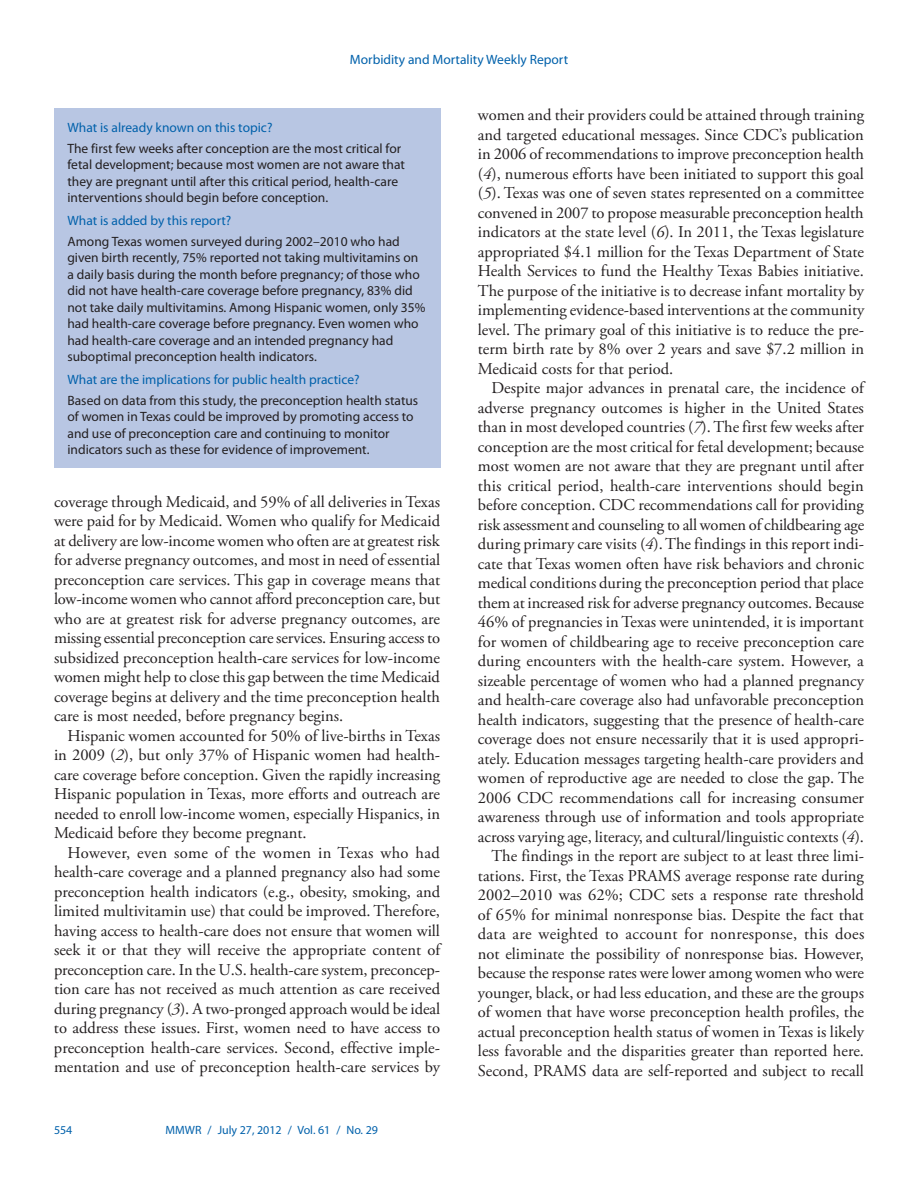
<style>
.page{position:relative;width:918px;height:1188px;background:#fff}
.page>*{position:absolute;margin:0;border:0;box-sizing:border-box;transform-origin:0 0}
.body_copy{font:16.5px/19.5px "Adobe Garamond Pro";color:#231f20;text-align:justify}
.fb_answer{font:13.5px/16.5px "Myriad Pro";color:#231f20}
.fb_question{font:13.5px "Myriad Pro";color:#0161ab}
.t1{font:12px "Myriad Pro";color:#0161ab}
.s1{font-style:italic}
</style>
<div class="page">
<div style="left:54px;top:108px;width:386px;height:360px;background:#b8c6e3"></div>
<p class="fb_question" style="left:350px;top:51px;width:220px">Morbidity and Mortality Weekly Report</p>
<p class="fb_question" style="left:68px;top:119px;width:206px">What is already known on this topic?</p>
<p class="fb_answer" style="left:68px;top:140px;width:339px">The first few weeks after conception are the most critical for fetal development; because most women are not aware that they are pregnant until after this critical period, health-care interventions should begin before conception.</p>
<p class="fb_question" style="left:68px;top:212px;width:165px">What is added by this report?</p>
<p class="fb_answer" style="left:68px;top:233px;width:359px">Among Texas women surveyed during 2002–2010 who had given birth recently, 75% reported not taking multivitamins on a daily basis during the month before pregnancy; of those who did not have health-care coverage before pregnancy, 83% did not take daily multivitamins. Among Hispanic women, only 35% had health-care coverage before pregnancy. Even women who had health-care coverage and an intended pregnancy had suboptimal preconception health indicators.</p>
<p class="fb_question" style="left:68px;top:371px;width:294px">What are the implications for public health practice?</p>
<p class="fb_answer" style="left:68px;top:392px;width:352px">Based on data from this study, the preconception health status of women in Texas could be improved by promoting access to and use of preconception care and continuing to monitor indicators such as these for evidence of improvement.</p>
<p class="body_copy" style="left:54px;top:492px;width:388px">coverage through Medicaid, and 59% of all deliveries in Texas were paid for by Medicaid. Women who qualify for Medicaid at delivery are low-income women who often are at greatest risk for adverse pregnancy outcomes, and most in need of essential preconception care services. This gap in coverage means that low-income women who cannot afford preconception care, but who are at greatest risk for adverse pregnancy outcomes, are missing essential preconception care services. Ensuring access to subsidized preconception health-care services for low-income women might help to close this gap between the time Medicaid coverage begins at delivery and the time preconception health care is most needed, before pregnancy begins.</p>
<p class="body_copy" style="left:54px;top:726px;width:388px;text-indent:13px">Hispanic women accounted for 50% of live-births in Texas in 2009 (<span class="s1">2</span>), but only 37% of Hispanic women had health&shy;care coverage before conception. Given the rapidly increasing Hispanic population in Texas, more efforts and outreach are needed to enroll low-income women, especially Hispanics, in Medicaid before they become pregnant.</p>
<p class="body_copy" style="left:54px;top:843px;width:388px;text-indent:13px">However, even some of the women in Texas who had health-care coverage and a planned pregnancy also had some preconception health indicators (e.g., obesity, smoking, and limited multivitamin use) that could be improved. Therefore, having access to health-care does not ensure that women will seek it or that they will receive the appropriate content of preconception care. In the U.S. health-care system, preconcep&shy;tion care has not received as much attention as care received during pregnancy (<span class="s1">3</span>). A two-pronged approach would be ideal to address these issues. First, women need to have access to preconception health-care services. Second, effective imple&shy;mentation and use of preconception health-care services by</p>
<p class="t1" style="left:54px;top:1123px;width:20px">554</p>
<p class="t1" style="left:166px;top:1123px;width:214px">MMWR / July 27, 2012 / Vol. 61 / No. 29</p>
<p class="body_copy" style="left:478px;top:106px;width:388px">women and their providers could be attained through training and targeted educational messages. Since CDC’s publication in 2006 of recommendations to improve preconception health (<span class="s1">4</span>), numerous efforts have been initiated to support this goal (<span class="s1">5</span>). Texas was one of seven states represented on a committee convened in 2007 to propose measurable preconception health indicators at the state level (<span class="s1">6</span>). In 2011, the Texas legislature appropriated $4.1 million for the Texas Department of State Health Services to fund the Healthy Texas Babies initiative.<br>The purpose of the initiative is to decrease infant mortality by implementing evidence-based interventions at the community level. The primary goal of this initiative is to reduce the pre&shy;term birth rate by 8% over 2 years and save $7.2 million in Medicaid costs for that period.</p>
<p class="body_copy" style="left:478px;top:379px;width:388px;text-indent:13px">Despite major advances in prenatal care, the incidence of adverse pregnancy outcomes is higher in the United States than in most developed countries (<span class="s1">7</span>). The first few weeks after conception are the most critical for fetal development; because most women are not aware that they are pregnant until after this critical period, health-care interventions should begin before conception. CDC recommendations call for providing risk assessment and counseling to all women of childbearing age during primary care visits (<span class="s1">4</span>). The findings in this report indi&shy;cate that Texas women often have risk behaviors and chronic medical conditions during the preconception period that place them at increased risk for adverse pregnancy outcomes. Because 46% of pregnancies in Texas were unintended, it is important for women of childbearing age to receive preconception care during encounters with the health-care system. However, a sizeable percentage of women who had a planned pregnancy and health-care coverage also had unfavorable preconception health indicators, suggesting that the presence of health-care coverage does not ensure necessarily that it is used appropri&shy;ately. Education messages targeting health-care providers and women of reproductive age are needed to close the gap. The 2006 CDC recommendations call for increasing consumer awareness through use of information and tools appropriate across varying age, literacy, and cultural/linguistic contexts (<span class="s1">4</span>).</p>
<p class="body_copy" style="left:478px;top:847px;width:388px;text-indent:13px">The findings in the report are subject to at least three limi&shy;tations. First, the Texas PRAMS average response rate during 2002–2010 was 62%; CDC sets a response rate threshold of 65% for minimal nonresponse bias. Despite the fact that data are weighted to account for nonresponse, this does not eliminate the possibility of nonresponse bias. However, because the response rates were lower among women who were younger, black, or had less education, and these are the groups of women that have worse preconception health profiles, the actual preconception health status of women in Texas is likely less favorable and the disparities greater than reported here.<br>Second, PRAMS data are self-reported and subject to recall</p>
</div>
